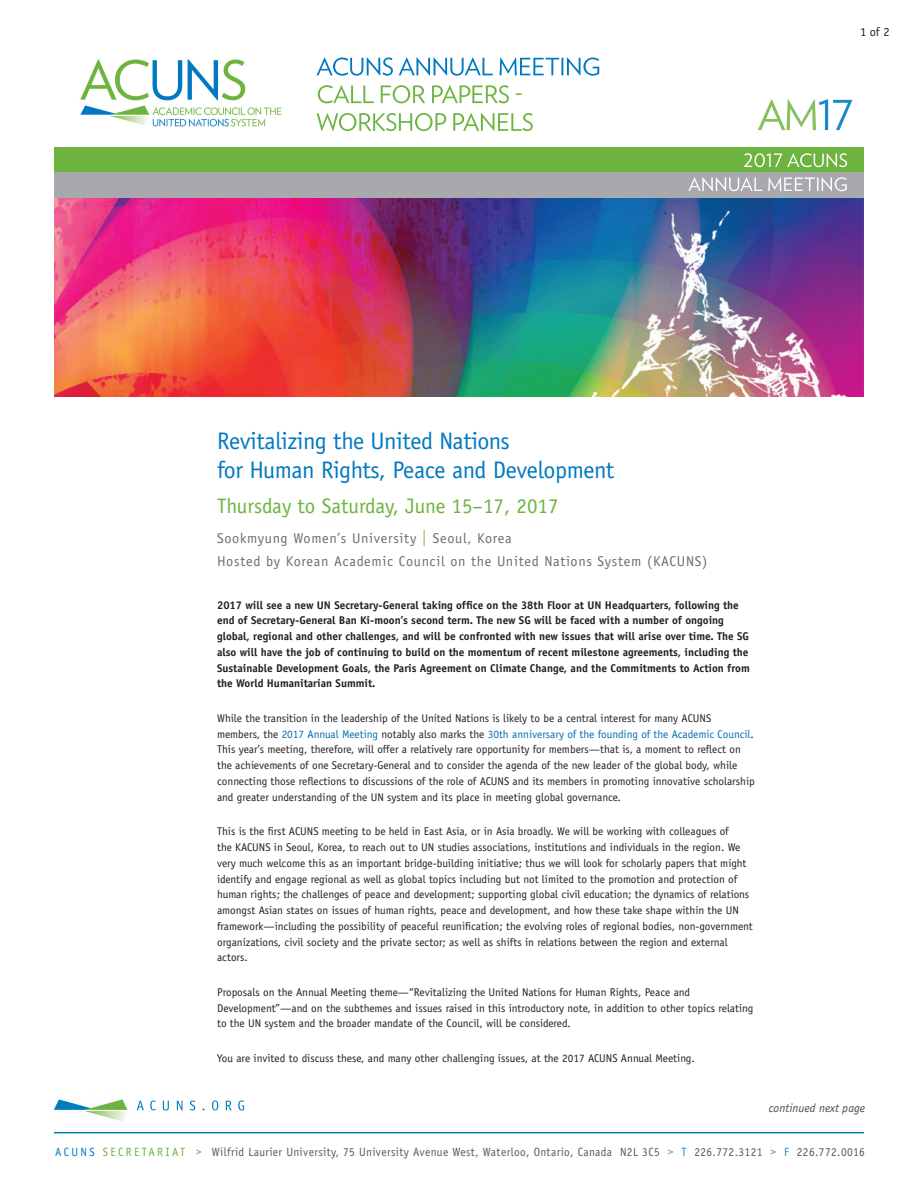
<style>
.page{position:relative;width:918px;height:1188px;background:#fff}
.page>*{position:absolute;margin:0;border:0;box-sizing:border-box;transform-origin:0 0}
._1_-_copy_heading{font:24px/28.5px "Officina Sans Std";letter-spacing:-.015em;color:#0079c2}
._2_-_date_of_event{font:21px "Officina Sans Std";color:#6cb43f}
._2_-_date_of_event-2{font:14.25px/22.5px "Officina Sans Std";letter-spacing:.05em;color:#6c6d70}
.application_details{font:12.3px "Officina Sans Std";color:#231f20}
.t1{font:12px "Officina Sans Std";letter-spacing:.035em;color:#57585a;scale:.95 1}
.t2{font:italic 12px "Officina Sans Std";color:#4b4c4d}
._2_-_date_of_event-3{font:11.25px/15.8px "Officina Sans Std";color:#231f20}
._2_-_date_of_event-4{font:700 11.25px/15.8px "Officina Sans Std";color:#231f20}
.s1{font-size:16.5px;color:#96c672}
.s2{color:#006eb0}
.s3{color:#0079c2}
.s4{color:#6cb43f}
.s5{color:#1e89ca}
</style>
<div class="page">
<img style="left:54px;top:198px;width:810px;height:199px">
<svg style="left:758px;top:99px;width:94px;height:31px"></svg>
<img style="left:54px;top:1099px;width:74px;height:22px">
<svg style="left:137px;top:1100px;width:107px;height:10px"></svg>
<div style="left:54px;top:147px;width:810px;height:25px;background:#6cb43f"></div>
<div style="left:54px;top:172px;width:810px;height:26px;background:#a8a9ad"></div>
<svg style="left:317px;top:113px;width:216px;height:18px"></svg>
<svg style="left:318px;top:85px;width:203px;height:18px"></svg>
<svg style="left:317px;top:57px;width:282px;height:19px"></svg>
<hr style="left:54px;top:1132px;width:810px;height:1px;background:#0079c2">
<svg style="left:688px;top:177px;width:159px;height:14px"></svg>
<svg style="left:744px;top:153px;width:103px;height:14px"></svg>
<img style="left:80px;top:59px;width:202px;height:68px">
<p class="application_details" style="left:860px;top:25px;width:31px">1 of 2</p>
<p class="_1_-_copy_heading" style="left:217px;top:427px;width:399px">Revitalizing the United Nations<br>for Human Rights, Peace and Development</p>
<p class="_2_-_date_of_event" style="left:217px;top:493px;width:343px">Thursday to Saturday, June 15–17, 2017</p>
<p class="_2_-_date_of_event-2" style="left:217px;top:527px;width:492px">Sookmyung Women’s University <span class="s1">|</span> Seoul, Korea<br>Hosted by Korean Academic Council on the United Nations System (KACUNS)</p>
<p class="_2_-_date_of_event-4" style="left:217px;top:597px;width:534px">2017 will see a new UN Secretary-General taking office on the 38th Floor at UN Headquarters, following the end of Secretary-General Ban Ki-moon’s second term. The new SG will be faced with a number of ongoing global, regional and other challenges, and will be confronted with new issues that will arise over time. The SG also will have the job of continuing to build on the momentum of recent milestone agreements, including the Sustainable Development Goals, the Paris Agreement on Climate Change, and the Commitments to Action from the World Humanitarian Summit.</p>
<p class="_2_-_date_of_event-3" style="left:217px;top:710px;width:539px">While the transition in the leadership of the United Nations is likely to be a central interest for many ACUNS members, the <span class="s2">2017 Annual Meeting</span> notably also marks the <span class="s2">30th anniversary of the founding of the Academic Council</span>.<br>This year’s meeting, therefore, will offer a relatively rare opportunity for members—that is, a moment to reflect on the achievements of one Secretary-General and to consider the agenda of the new leader of the global body, while connecting those reflections to discussions of the role of ACUNS and its members in promoting innovative scholarship and greater understanding of the UN system and its place in meeting global governance.</p>
<p class="_2_-_date_of_event-3" style="left:217px;top:824px;width:537px">This is the first ACUNS meeting to be held in East Asia, or in Asia broadly. We will be working with colleagues of<br>the KACUNS in Seoul, Korea, to reach out to UN studies associations, institutions and individuals in the region. We very much welcome this as an important bridge-building initiative; thus we will look for scholarly papers that might identify and engage regional as well as global topics including but not limited to the promotion and protection of human rights; the challenges of peace and development; supporting global civil education; the dynamics of relations amongst Asian states on issues of human rights, peace and development, and how these take shape within the UN framework—including the possibility of peaceful reunification; the evolving roles of regional bodies, non-government organizations, civil society and the private sector; as well as shifts in relations between the region and external actors.</p>
<p class="_2_-_date_of_event-3" style="left:217px;top:984px;width:538px">Proposals on the Annual Meeting theme—“Revitalizing the United Nations for Human Rights, Peace and<br>Development”—and on the subthemes and issues raised in this introductory note, in addition to other topics relating to the UN system and the broader mandate of the Council, will be considered.</p>
<p class="_2_-_date_of_event-3" style="left:217px;top:1050px;width:479px">You are invited to discuss these, and many other challenging issues, at the 2017 ACUNS Annual Meeting.</p>
<p class="t2" style="left:769px;top:1101px;width:98px">continued next page</p>
<p class="t1" style="left:55px;top:1145px;width:854px"><span class="s3">A C U N S</span> <span class="s4">S E C R E TA R I AT &gt;</span> Wilfrid Laurier University, 75 University Avenue West, Waterloo, Ontario, Canada N2L 3C5 <span class="s4">&gt;</span> <span class="s5">T</span> 226.772.3121 <span class="s4">&gt;</span> <span class="s5">F</span> 226.772.0016</p>
</div>
